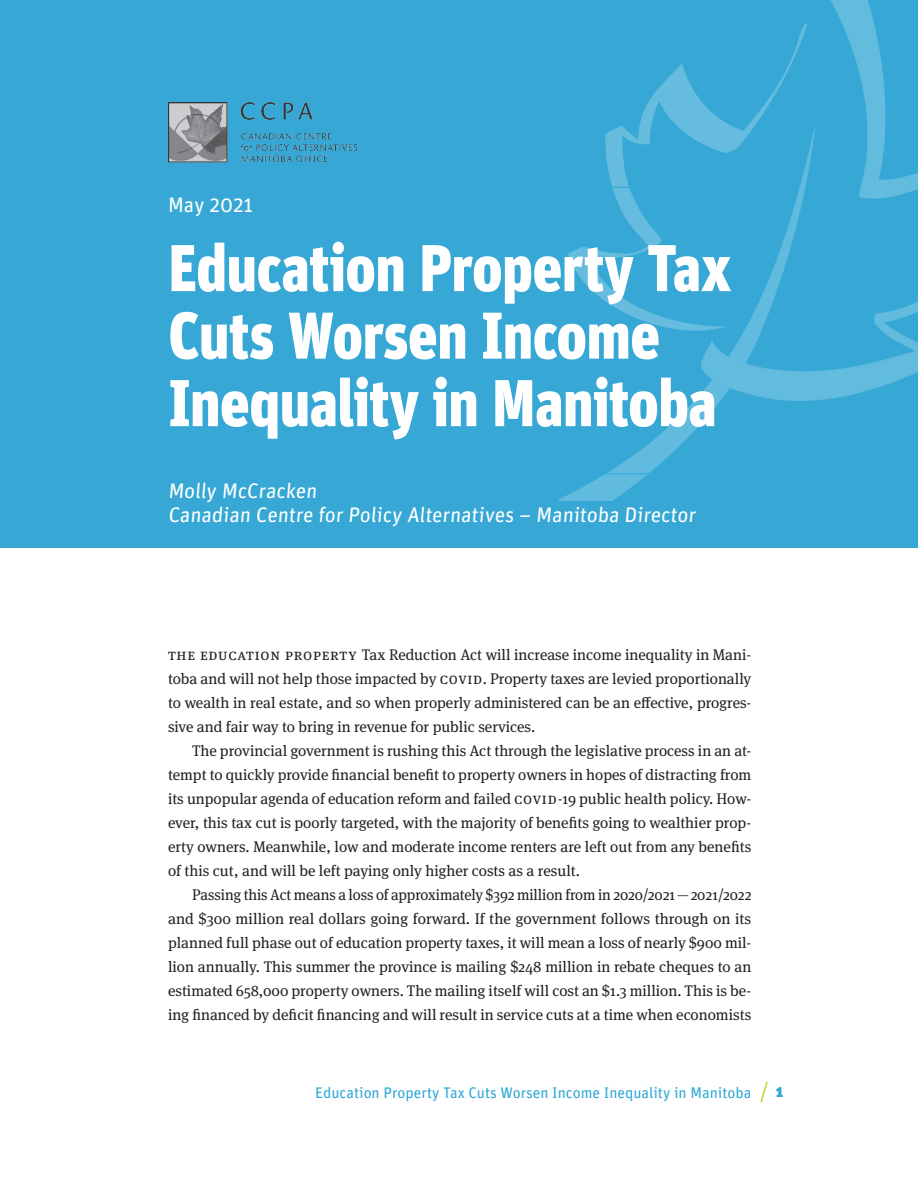
<style>
.page{position:relative;width:918px;height:1188px;background:#fff}
.page>*{position:absolute;margin:0;border:0;box-sizing:border-box;transform-origin:0 0}
.Chapter_title{font:900 66px/67.5px "Unit";letter-spacing:-.015em;color:#fff;scale:.9 1}
.Subhead{font:21px/24px "Unit OT";color:#fff}
.Body_text{font:15.3px/24px "Meta Serif OT";color:#231f20;text-align:justify}
.Body_text__chapter_o{font:15.3px/24px "Meta Serif OT";color:#231f20;text-align:justify}
.t1{font:15.3px "Unit OT";color:#31a8d5}
.t2{font:900 15.3px "Unit";color:#31a8d5}
</style>
<div class="page">
<svg style="left:760px;top:1081px;width:8px;height:22px"></svg>
<div style="left:0;top:0;width:918px;height:548px;background:#37a8d5"></div>
<img style="left:559px;top:0;width:359px;height:500px">
<hr style="left:168px;top:187px;width:582px;height:1px;background:#31a8d5">
<hr style="left:168px;top:473px;width:582px;height:1px;background:#31a8d5">
<img style="left:168px;top:102px;width:190px;height:61px">
<p class="Subhead" style="left:168px;top:193px;width:87px">May 2021</p>
<p class="Chapter_title" style="left:168px;top:233px;width:628px">Education Property Tax<br>Cuts Worsen Income<br>Inequality in Manitoba</p>
<p class="Subhead" style="left:168px;top:479px;width:531px">Molly McCracken<br>Canadian Centre for Policy Alternatives – Manitoba Director</p>
<p class="Body_text__chapter_o" style="left:168px;top:643px;width:585px">The Educat ion Propert y Tax Reduction Act will increase income inequality in Mani&shy;toba and will not help those impacted by CO VID . Property taxes are levied proportionally to wealth in real estate, and so when properly administered can be an effective, progres&shy;sive and fair way to bring in revenue for public services.</p>
<p class="Body_text" style="left:168px;top:739px;width:585px;text-indent:24px">The provincial government is rushing this Act through the legislative process in an at&shy;tempt to quickly provide financial benefit to property owners in hopes of distracting from its unpopular agenda of education reform and failed CO VID -19 public health policy. How&shy;ever, this tax cut is poorly targeted, with the majority of benefits going to wealthier prop&shy;erty owners. Meanwhile, low and moderate income renters are left out from any benefits of this cut, and will be left paying only higher costs as a result.</p>
<p class="Body_text" style="left:168px;top:883px;width:585px;text-indent:24px">Passing this Act means a loss of approximately $392 million from in 2020/2021—2021/2022 and $300 million real dollars going forward. If the government follows through on its planned full phase out of education property taxes, it will mean a loss of nearly $900 mil&shy;lion annually. This summer the province is mailing $248 million in rebate cheques to an estimated 658,000 property owners. The mailing itself will cost an $1.3 million. This is be&shy;ing financed by deficit financing and will result in service cuts at a time when economists</p>
<p class="t1" style="left:315px;top:1084px;width:438px">Education Property Tax Cuts Worsen Income Inequality in Manitoba</p>
<p class="t2" style="left:776px;top:1082px;width:9px">1</p>
</div>
